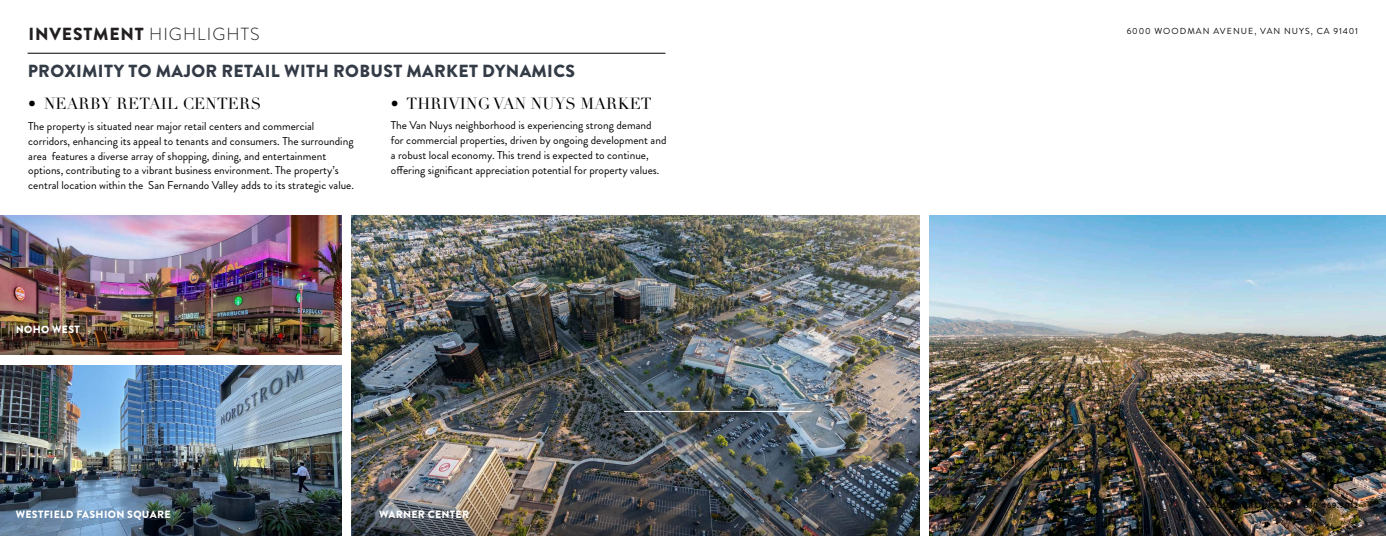
<style>
.page{position:relative;width:1386px;height:536px;background:#fff}
.page>*{position:absolute;margin:0;border:0;box-sizing:border-box;transform-origin:0 0}
.Header_2{font:900 17.5px "Brandon Grotesque";letter-spacing:.02em;color:#333b46}
.Body{font:900 17.5px "Brandon Grotesque";letter-spacing:.05em;color:#231f20}
.t1{font:15.75px "Didot";letter-spacing:.01em;color:#000}
.Body-2{font:11.38px/14.9px "Brandon Grotesque";color:#000}
.t2{font:900 10.5px "Brandon Grotesque";letter-spacing:.03em;color:#fff}
.t3{font:8.75px "Brandon Grotesque";letter-spacing:.12em;color:#040503}
.t4{font:700 7.88px "Brandon Grotesque";letter-spacing:.115em;color:#040503}
.s1{font-weight:300}
</style>
<div class="page">
<img style="left:930px;top:215px;width:456px;height:321px">
<img style="left:352px;top:215px;width:567px;height:232px">
<img style="left:0;top:215px;width:341px;height:85px">
<img style="left:0;top:365px;width:341px;height:171px">
<hr style="left:28px;top:53px;width:637px;height:1px;background:#000">
<hr style="left:624px;top:411px;width:188px;height:1px;background:#fff">
<img style="left:0;top:300px;width:341px;height:54px">
<img style="left:352px;top:447px;width:567px;height:89px">
<p class="Body" style="left:28px;top:22px;width:233px">INVESTMENT <span class="s1">HIGHLIGHTS</span></p>
<p class="Header_2" style="left:28px;top:59px;width:549px">PROXIMITY TO MAJOR RETAIL WITH ROBUST MARKET DYNAMICS</p>
<p class="t1" style="left:28px;top:94px;width:234px">• NEARBY RETAIL CENTERS</p>
<p class="Body-2" style="left:28px;top:118px;width:327px">The property is situated near major retail centers and commercial corridors, enhancing its appeal to tenants and consumers. The surrounding area features a diverse array of shopping, dining, and entertainment options, contributing to a vibrant business environment. The property’s central location within the San Fernando Valley adds to its strategic value.</p>
<p class="t1" style="left:391px;top:94px;width:262px">• THRIVING VAN NUYS MARKET</p>
<p class="Body-2" style="left:391px;top:118px;width:277px">The Van Nuys neighborhood is experiencing strong demand for commercial properties, driven by ongoing development and a robust local economy. This trend is expected to continue, offering significant appreciation potential for property values.</p>
<p class="t2" style="left:16px;top:322px;width:66px">NOHO WEST</p>
<p class="t2" style="left:16px;top:506px;width:156px">WESTFIELD FASHION SQUARE</p>
<p class="t2" style="left:379px;top:506px;width:92px">WARNER CENTER</p>
<p class="t3" style="left:1127px;top:25px;width:233px">6000 WOODMAN AVENUE, VAN NUYS, CA 91401</p>
<p class="t4" style="left:1206px;top:499px;width:154px">ZACUTOGROUP.COM | 310.469.9012</p>
</div>
